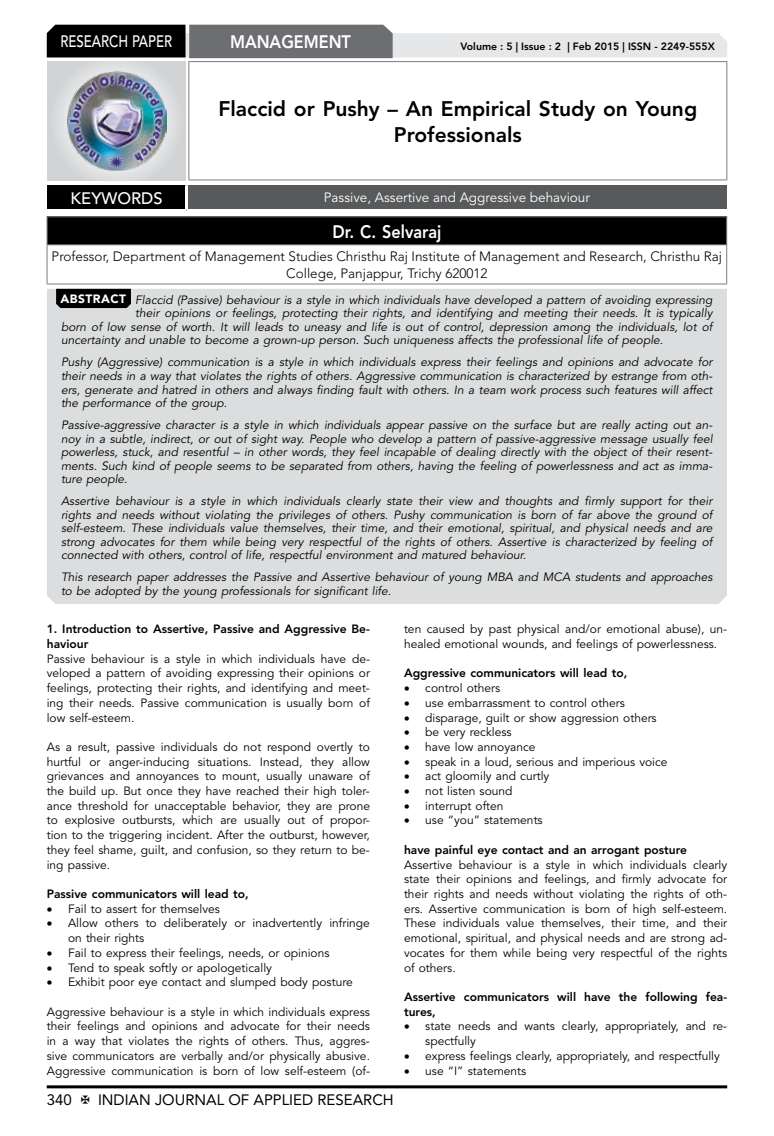
<style>
.page{position:relative;width:774px;height:1136px;background:#fff}
.page>*{position:absolute;margin:0;border:0;box-sizing:border-box;transform-origin:0 0}
.t1{font:800 21px/26.2px "Avenir LT Std";color:#000;text-align:center}
.t2{font:800 18px "Avenir LT Std";color:#fff;scale:.9 1}
.t3{font:500 16.5px "Avenir LT Std";color:#fff;scale:.8 1}
.t4{font:500 16.5px "Avenir LT Std";color:#fff}
.t5{font:15px "Avenir LT Std";color:#000}
.t6{font:300 13.5px/16.2px "Avenir LT Std";color:#000;text-align:center}
.t7{font:13.5px "Avenir LT Std";color:#fff}
.t8{font:12px/14.7px "Avenir LT Std";color:#000;text-align:justify}
.t9{font:italic 12px/13.5px "Avenir LT Std";color:#000;text-align:justify}
.t10{font:800 12px/14.7px "Avenir LT Std";color:#000}
.t11{font:800 10.5px "Avenir LT Std";color:#000}
.s1{font-weight:900;font-style:normal;color:#fff}
</style>
<div class="page">
<hr style="left:47px;top:1085px;width:680px;height:3px;background:#000">
<div style="left:48px;top:62px;width:137px;height:118px;background:linear-gradient(to right,#d9dadb,#d9dadb)"></div>
<img style="left:68px;top:71px;width:99px;height:100px">
<svg style="left:47px;top:25px;width:680px;height:33px;background:#979899"></svg>
<hr style="left:188px;top:61px;width:539px;height:1px;background:#808285">
<hr style="left:188px;top:62px;width:1px;height:117px;background:#808285">
<hr style="left:726px;top:62px;width:1px;height:117px;background:#808285">
<hr style="left:188px;top:179px;width:539px;height:1px;background:#808285">
<div style="left:47px;top:217px;width:680px;height:28px;background:#000"></div>
<hr style="left:47px;top:216px;width:680px;height:1px;background:#808285">
<svg style="left:47px;top:217px;width:1px;height:27px"></svg>
<svg style="left:726px;top:217px;width:1px;height:27px"></svg>
<hr style="left:47px;top:244px;width:680px;height:1px;background:#808285">
<hr style="left:47px;top:245px;width:1px;height:38px;background:#808285">
<hr style="left:726px;top:245px;width:1px;height:38px;background:#808285">
<hr style="left:47px;top:283px;width:680px;height:1px;background:#808285">
<div style="left:47px;top:185px;width:139px;height:25px;background:#000"></div>
<div style="left:186px;top:185px;width:541px;height:25px;background:#58595b"></div>
<hr style="left:185px;top:185px;width:3px;height:24px;background:#fff">
<hr style="left:47px;top:209px;width:139px;height:3px;background:#fff">
<hr style="left:186px;top:209px;width:541px;height:3px;background:#fff">
<div style="left:47px;top:289px;width:680px;height:315px;background:#dcddde"></div>
<svg style="left:56px;top:289px;width:75px;height:19px"></svg>
<h3 class="t3" style="left:60px;top:32px;width:139px">RESEARCH PAPER</h3>
<h2 class="t2" style="left:230px;top:31px;width:136px">MANAGEMENT</h2>
<p class="t11" style="left:460px;top:41px;width:256px">Volume : 5 | Issue : 2 | Feb 2015 | ISSN - 2249-555X</p>
<h1 class="t1" style="left:218px;top:95px;width:480px">Flaccid or Pushy – An Empirical Study on Young<br>Professionals</h1>
<h3 class="t4" style="left:71px;top:189px;width:94px">KEYWORDS</h3>
<p class="t7" style="left:324px;top:189px;width:268px">Passive, Assertive and Aggressive behaviour</p>
<h2 class="t2" style="left:332px;top:221px;width:123px">Dr. C. Selvaraj</h2>
<p class="t6" style="left:52px;top:249px;width:672px">Professor, Department of Management Studies Christhu Raj Institute of Management and Research, Christhu Raj<br>College, Panjappur, Trichy 620012</p>
<p class="t9" style="left:60px;top:293px;width:654px"><span class="s1">ABSTRACT</span> Flaccid (Passive) behaviour is a style in which individuals have developed a pattern of avoiding expressing</p>
<p class="t9" style="left:135px;top:307px;width:579px">their opinions or feelings, protecting their rights, and identifying and meeting their needs. It is typically</p>
<p class="t9" style="left:61px;top:320px;width:653px">born of low sense of worth. It will leads to uneasy and life is out of control, depression among the individuals, lot of</p>
<p class="t9" style="left:61px;top:334px;width:604px">uncertainty and unable to become a grown-up person. Such uniqueness affects the professional life of people.</p>
<p class="t9" style="left:61px;top:356px;width:653px">Pushy (Aggressive) communication is a style in which individuals express their feelings and opinions and advocate for their needs in a way that violates the rights of others. Aggressive communication is characterized by estrange from oth&shy;ers, generate and hatred in others and always finding fault with others. In a team work process such features will affect the performance of the group.</p>
<p class="t9" style="left:61px;top:418px;width:653px">Passive-aggressive character is a style in which individuals appear passive on the surface but are really acting out an&shy;noy in a subtle, indirect, or out of sight way. People who develop a pattern of passive-aggressive message usually feel powerless, stuck, and resentful – in other words, they feel incapable of dealing directly with the object of their resent&shy;ments. Such kind of people seems to be separated from others, having the feeling of powerlessness and act as imma&shy;ture people.</p>
<p class="t9" style="left:61px;top:494px;width:653px">Assertive behaviour is a style in which individuals clearly state their view and thoughts and firmly support for their rights and needs without violating the privileges of others. Pushy communication is born of far above the ground of self-esteem. These individuals value themselves, their time, and their emotional, spiritual, and physical needs and are strong advocates for them while being very respectful of the rights of others. Assertive is characterized by feeling of connected with others, control of life, respectful environment and matured behaviour.</p>
<p class="t9" style="left:61px;top:570px;width:653px">This research paper addresses the Passive and Assertive behaviour of young MBA and MCA students and approaches to be adopted by the young professionals for significant life.</p>
<p class="t10" style="left:47px;top:621px;width:325px">1. Introduction to Assertive, Passive and Aggressive Be&shy;haviour</p>
<p class="t8" style="left:47px;top:651px;width:325px">Passive behaviour is a style in which individuals have de&shy;veloped a pattern of avoiding expressing their opinions or feelings, protecting their rights, and identifying and meet&shy;ing their needs. Passive communication is usually born of low self-esteem.</p>
<p class="t8" style="left:47px;top:739px;width:325px">As a result, passive individuals do not respond overtly to hurtful or anger-inducing situations. Instead, they allow grievances and annoyances to mount, usually unaware of the build up. But once they have reached their high toler&shy;ance threshold for unacceptable behavior, they are prone to explosive outbursts, which are usually out of propor&shy;tion to the triggering incident. After the outburst, however, they feel shame, guilt, and confusion, so they return to be&shy;ing passive.</p>
<p class="t10" style="left:47px;top:886px;width:203px">Passive communicators will lead to,</p>
<p class="t8" style="left:47px;top:901px;width:175px">• Fail to assert for themselves</p>
<p class="t8" style="left:68px;top:916px;width:303px;text-indent:-21px">• Allow others to deliberately or inadvertently infringe on their rights</p>
<p class="t8" style="left:47px;top:945px;width:284px">• Fail to express their feelings, needs, or opinions</p>
<p class="t8" style="left:47px;top:960px;width:227px">• Tend to speak softly or apologetically</p>
<p class="t8" style="left:47px;top:975px;width:308px">• Exhibit poor eye contact and slumped body posture</p>
<p class="t8" style="left:47px;top:1004px;width:325px">Aggressive behaviour is a style in which individuals express their feelings and opinions and advocate for their needs in a way that violates the rights of others. Thus, aggres&shy;sive communicators are verbally and/or physically abusive.<br>Aggressive communication is born of low self-esteem (of-</p>
<p class="t8" style="left:404px;top:622px;width:325px">ten caused by past physical and/or emotional abuse), un&shy;healed emotional wounds, and feelings of powerlessness.</p>
<p class="t10" style="left:404px;top:665px;width:225px">Aggressive communicators will lead to,</p>
<p class="t8" style="left:404px;top:681px;width:98px">• control others</p>
<p class="t8" style="left:404px;top:695px;width:222px">• use embarrassment to control others</p>
<p class="t8" style="left:404px;top:710px;width:254px">• disparage, guilt or show aggression others</p>
<p class="t8" style="left:404px;top:725px;width:109px">• be very reckless</p>
<p class="t8" style="left:404px;top:739px;width:133px">• have low annoyance</p>
<p class="t8" style="left:404px;top:754px;width:265px">• speak in a loud, serious and imperious voice</p>
<p class="t8" style="left:404px;top:769px;width:147px">• act gloomily and curtly</p>
<p class="t8" style="left:404px;top:783px;width:110px">• not listen sound</p>
<p class="t8" style="left:404px;top:798px;width:101px">• interrupt often</p>
<p class="t8" style="left:404px;top:813px;width:140px">• use “you” statements</p>
<p class="t10" style="left:404px;top:842px;width:285px">have painful eye contact and an arrogant posture</p>
<p class="t8" style="left:404px;top:857px;width:325px">Assertive behaviour is a style in which individuals clearly state their opinions and feelings, and firmly advocate for their rights and needs without violating the rights of oth&shy;ers. Assertive communication is born of high self-esteem.<br>These individuals value themselves, their time, and their emotional, spiritual, and physical needs and are strong ad&shy;vocates for them while being very respectful of the rights of others.</p>
<p class="t10" style="left:404px;top:989px;width:325px">Assertive communicators will have the following fea&shy;tures,</p>
<p class="t8" style="left:425px;top:1019px;width:303px;text-indent:-21px">• state needs and wants clearly, appropriately, and re&shy;spectfully</p>
<p class="t8" style="left:404px;top:1048px;width:317px">• express feelings clearly, appropriately, and respectfully</p>
<p class="t8" style="left:404px;top:1063px;width:124px">• use “I” statements</p>
<p class="t5" style="left:47px;top:1090px;width:27px">340</p>
<p class="t5" style="left:98px;top:1090px;width:297px">INDIAN JOURNAL OF APPLIED RESEARCH</p>
</div>
